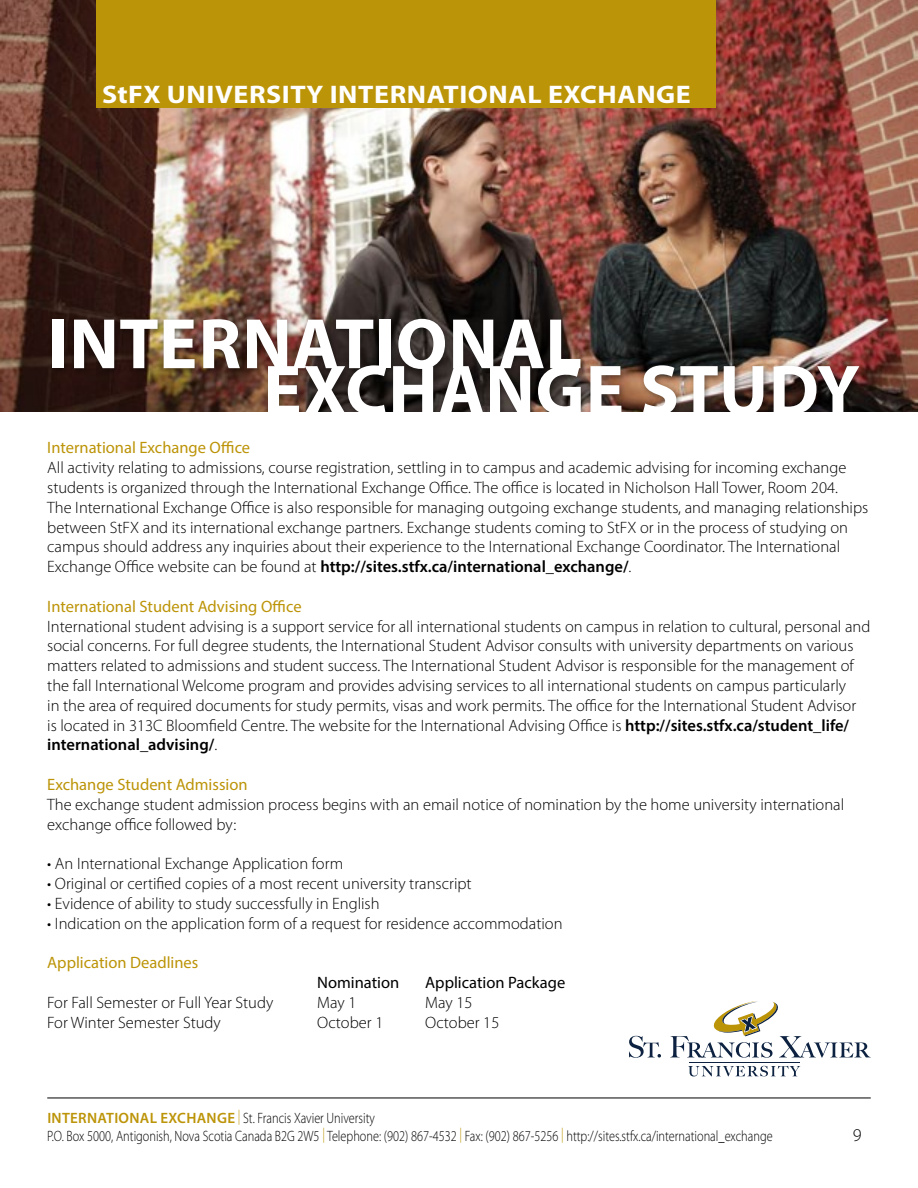
<style>
.page{position:relative;width:918px;height:1188px;background:#fff}
.page>*{position:absolute;margin:0;border:0;box-sizing:border-box;transform-origin:0 0}
.t1{font:700 72px "Myriad Pro";letter-spacing:.005em;color:#fff}
.t2{font:700 25.5px "Myriad Pro";letter-spacing:.02em;color:#fff;scale:1.1 1}
.t3{font:300 18px "Myriad Pro";color:#000}
.t4{font:300 16.5px/19.8px "Myriad Pro";color:#000}
.t5{font:16.5px "Myriad Pro";color:#bc9408}
.t6{font:16.5px "Myriad Pro";color:#000}
.t7{font:300 15px/18px "Myriad Pro";color:#000;scale:.82 1}
.s1{font-weight:600}
.s2{font-weight:600;color:#bc9408}
.s3{color:#bc9408}
</style>
<div class="page">
<svg style="left:629px;top:1036px;width:32px;height:22px"></svg>
<svg style="left:670px;top:1001px;width:201px;height:57px"></svg>
<svg style="left:688px;top:1066px;width:112px;height:10px"></svg>
<hr style="left:689px;top:1062px;width:110px;height:1px;background:#0d2240">
<hr style="left:47px;top:1098px;width:824px;height:1px;background:#000">
<img style="left:0;top:0;width:918px;height:412px">
<div style="left:96px;top:0;width:620px;height:108px;background:#bc9408"></div>
<div style="left:48px;top:314px;width:818px;height:108px;background:#000;opacity:.45"></div>
<div style="left:0;top:412px;width:918px;height:24px;background:#fff"></div>
<h2 class="t2" style="left:102px;top:78px;width:537px">StFX UNIVERSITY INTERNATIONAL EXCHANGE</h2>
<h1 class="t1" style="left:48px;top:297px;width:536px">INTERNATIONAL</h1>
<h1 class="t1" style="left:263px;top:343px;width:598px">EXCHANGE STUDY</h1>
<p class="t5" style="left:47px;top:438px;width:205px">International Exchange Office</p>
<p class="t4" style="left:47px;top:458px;width:823px">All activity relating to admissions, course registration, settling in to campus and academic advising for incoming exchange students is organized through the International Exchange Office. The office is located in Nicholson Hall Tower, Room 204.<br>The International Exchange Office is also responsible for managing outgoing exchange students, and managing relationships between StFX and its international exchange partners. Exchange students coming to StFX or in the process of studying on campus should address any inquiries about their experience to the International Exchange Coordinator. The International Exchange Office website can be found at <span class="s1">http://sites.stfx.ca/international_exchange/</span>.</p>
<p class="t5" style="left:47px;top:596px;width:256px">International Student Advising Office</p>
<p class="t4" style="left:47px;top:616px;width:825px">International student advising is a support service for all international students on campus in relation to cultural, personal and social concerns. For full degree students, the International Student Advisor consults with university departments on various matters related to admissions and student success. The International Student Advisor is responsible for the management of the fall International Welcome program and provides advising services to all international students on campus particularly<br>in the area of required documents for study permits, visas and work permits. The office for the International Student Advisor<br>is located in 313C Bloomfield Centre. The website for the International Advising Office is <span class="s1">http://sites.stfx.ca/student_life/ international_advising/</span>.</p>
<p class="t5" style="left:47px;top:774px;width:202px">Exchange Student Admission</p>
<p class="t4" style="left:47px;top:794px;width:798px">The exchange student admission process begins with an email notice of nomination by the home university international exchange office followed by:</p>
<p class="t4" style="left:47px;top:854px;width:297px">• An International Exchange Application form</p>
<p class="t4" style="left:47px;top:873px;width:426px">• Original or certified copies of a most recent university transcript</p>
<p class="t4" style="left:47px;top:893px;width:334px">• Evidence of ability to study successfully in English</p>
<p class="t4" style="left:47px;top:913px;width:517px">• Indication on the application form of a request for residence accommodation</p>
<p class="t5" style="left:47px;top:952px;width:153px">Application Deadlines</p>
<p class="t6" style="left:317px;top:972px;width:84px">Nomination</p>
<p class="t6" style="left:425px;top:972px;width:142px">Application Package</p>
<p class="t4" style="left:47px;top:992px;width:228px">For Fall Semester or Full Year Study</p>
<p class="t4" style="left:317px;top:992px;width:41px">May 1</p>
<p class="t4" style="left:425px;top:992px;width:49px">May 15</p>
<p class="t4" style="left:47px;top:1012px;width:175px">For Winter Semester Study</p>
<p class="t4" style="left:317px;top:1012px;width:68px">October 1</p>
<p class="t4" style="left:425px;top:1012px;width:76px">October 15</p>
<p class="t7" style="left:47px;top:1109px;width:886px"><span class="s2">INTERNATIONAL EXCHANGE</span> <span class="s3">|</span> St. Francis Xavier University<br>P.O. Box 5000, Antigonish, Nova Scotia Canada B2G 2W5 <span class="s3">|</span> Telephone: (902) 867-4532 <span class="s3">|</span> Fax: (902) 867-5256 <span class="s3">|</span> http://sites.stfx.ca/international_exchange</p>
<p class="t3" style="left:853px;top:1124px;width:10px">9</p>
</div>
